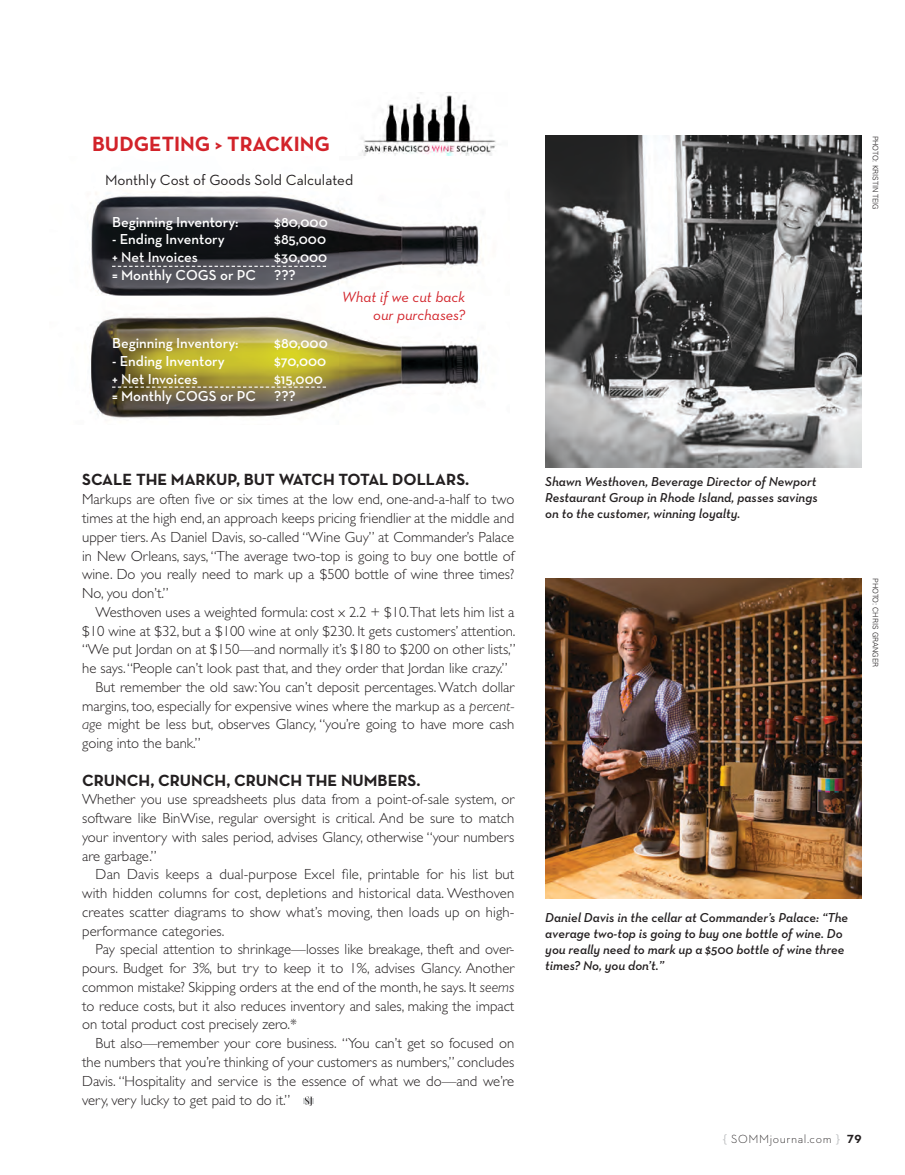
<style>
.page{position:relative;width:905px;height:1175px;background:#fff}
.page>*{position:absolute;margin:0;border:0;box-sizing:border-box;transform-origin:0 0}
.t1{font:700 21px "Neutra Text";color:#d2232a}
.t2{font:700 16.5px "Neutra Text";color:#231f20}
.t3{font:15px "Neutra Text";color:#231f20}
.t4{font:italic 15px/18px "Neutra Text";color:#d2232a;text-align:right}
.t5{font:300 14.7px/18.8px "Gill Sans";color:#231f20;text-align:justify}
.t6{font:600 14.7px/17.7px "Neutra Text";color:#fff}
.t7{font:italic 600 13.2px/15.9px "Neutra Text";color:#231f20;text-align:justify}
.t8{font:300 12px "Neutra Text";letter-spacing:.05em;color:#231f20}
.t9{font:300 7.5px "Univers LT Std";color:#231f20}
.s1{font-style:italic}
.s2{font-weight:400;color:#bcbec0}
.s3{font-family:"Neutra Text Bold Alt";font-weight:400}
</style>
<div class="page">
<img style="left:545px;top:135px;width:316px;height:332px">
<img style="left:545px;top:578px;width:316px;height:320px">
<img style="left:90px;top:193px;width:393px;height:103px">
<img style="left:90px;top:314px;width:390px;height:105px">
<svg style="left:112px;top:266px;width:214px;height:1px"></svg>
<svg style="left:112px;top:386px;width:214px;height:2px"></svg>
<img style="left:361px;top:92px;width:135px;height:63px">
<div style="left:304px;top:1098px;width:10px;height:5px;background:#d1d3d4"></div>
<svg style="left:305px;top:1096px;width:7px;height:10px"></svg>
<h1 class="t1" style="left:92px;top:131px;width:239px">BUDGETING &gt; TRACKING</h1>
<p class="t3" style="left:105px;top:171px;width:250px">Monthly Cost of Goods Sold Calculated</p>
<p class="t6" style="left:112px;top:212px;width:128px">Beginning Inventory:</p>
<p class="t6" style="left:274px;top:212px;width:55px">$80,000</p>
<p class="t6" style="left:112px;top:230px;width:114px">- Ending Inventory</p>
<p class="t6" style="left:274px;top:230px;width:53px">$85,000</p>
<p class="t6" style="left:112px;top:248px;width:87px">+ Net Invoices</p>
<p class="t6" style="left:112px;top:248px;width:217px;text-indent:162px">$30,000 = Monthly COGS or PC ???</p>
<p class="t6" style="left:112px;top:334px;width:128px">Beginning Inventory:</p>
<p class="t6" style="left:274px;top:334px;width:55px">$80,000</p>
<p class="t6" style="left:112px;top:352px;width:114px">- Ending Inventory</p>
<p class="t6" style="left:274px;top:352px;width:54px">$70,000</p>
<p class="t6" style="left:112px;top:369px;width:87px">+ Net Invoices</p>
<p class="t6" style="left:112px;top:369px;width:212px;text-indent:162px">$15,000 = Monthly COGS or PC ???</p>
<p class="t4" style="left:342px;top:287px;width:125px">What if we cut back our purchases?</p>
<p class="t2" style="left:82px;top:469px;width:389px">SCALE THE MARKUP, BUT WATCH TOTAL DOLLARS.</p>
<p class="t5" style="left:82px;top:490px;width:434px">Markups are often five or six times at the low end, one-and-a-half to two times at the high end, an approach keeps pricing friendlier at the middle and upper tiers. As Daniel Davis, so-called “Wine Guy” at Commander’s Palace in New Orleans, says, “The average two-top is going to buy one bottle of wine. Do you really need to mark up a $500 bottle of wine three times?<br>No, you don’t.”</p>
<p class="t5" style="left:96px;top:602px;width:420px">Westhoven uses a weighted formula: cost x 2.2 + $10.That lets him list a</p>
<p class="t5" style="left:82px;top:621px;width:435px">$10 wine at $32, but a $100 wine at only $230. It gets customers’ attention.</p>
<p class="t5" style="left:82px;top:640px;width:435px">“We put Jordan on at $150—and normally it’s $180 to $200 on other lists,”</p>
<p class="t5" style="left:82px;top:659px;width:427px">he says. “People can’t look past that, and they order that Jordan like crazy.”</p>
<p class="t5" style="left:96px;top:677px;width:420px">But remember the old saw: You can’t deposit percentages. Watch dollar</p>
<p class="t5" style="left:82px;top:696px;width:434px">margins, too, especially for expensive wines where the markup as a <span class="s1">percent-</span></p>
<p class="t5" style="left:82px;top:715px;width:433px"><span class="s1">age</span> might be less but, observes Glancy, “you’re going to have more cash</p>
<p class="t5" style="left:82px;top:734px;width:120px">going into the bank.”</p>
<p class="t2" style="left:82px;top:769px;width:340px">CRUNCH, CRUNCH, CRUNCH THE NUMBERS.</p>
<p class="t5" style="left:82px;top:790px;width:434px">Whether you use spreadsheets plus data from a point-of-sale system, or software like BinWise, regular oversight is critical. And be sure to match your inventory with sales period, advises Glancy, otherwise “your numbers are garbage.”</p>
<p class="t5" style="left:82px;top:865px;width:434px;text-indent:13px">Dan Davis keeps a dual-purpose Excel file, printable for his list but with hidden columns for cost, depletions and historical data. Westhoven creates scatter diagrams to show what’s moving, then loads up on high&shy;performance categories.</p>
<p class="t5" style="left:82px;top:940px;width:434px;text-indent:13px">Pay special attention to shrinkage—losses like breakage, theft and over&shy;pours. Budget for 3%, but try to keep it to 1%, advises Glancy. Another common mistake? Skipping orders at the end of the month, he says. It <span class="s1">seems </span>to reduce costs, but it also reduces inventory and sales, making the impact on total product cost precisely zero.*</p>
<p class="t5" style="left:82px;top:1034px;width:434px;text-indent:13px">But also—remember your core business. “You can’t get so focused on the numbers that you’re thinking of your customers as numbers,” concludes Davis. “Hospitality and service is the essence of what we do—and we’re very, very lucky to get paid to do it.”</p>
<p class="t9" style="left:880px;top:135px;width:76px;rotate:90deg">PHOTO: KRISTIN TEIG</p>
<p class="t7" style="left:545px;top:473px;width:274px">Shawn Westhoven, Beverage Director of Newport Restaurant Group in Rhode Island, passes savings on to the customer, winning loyalty.</p>
<p class="t9" style="left:880px;top:578px;width:91px;rotate:90deg">PHOTO: CHRIS GRANGER</p>
<p class="t7" style="left:545px;top:909px;width:304px;text-align:left">Daniel Davis in the cellar at Commander’s Palace: “The average two-top is going to buy one bottle of wine. Do you really need to mark up a $500 bottle of wine three times? No, you don’t.”</p>
<p class="t8" style="left:722px;top:1132px;width:140px"><span class="s2">{</span> SOMMjournal.com <span class="s2">}</span> <span class="s3">79</span></p>
</div>
